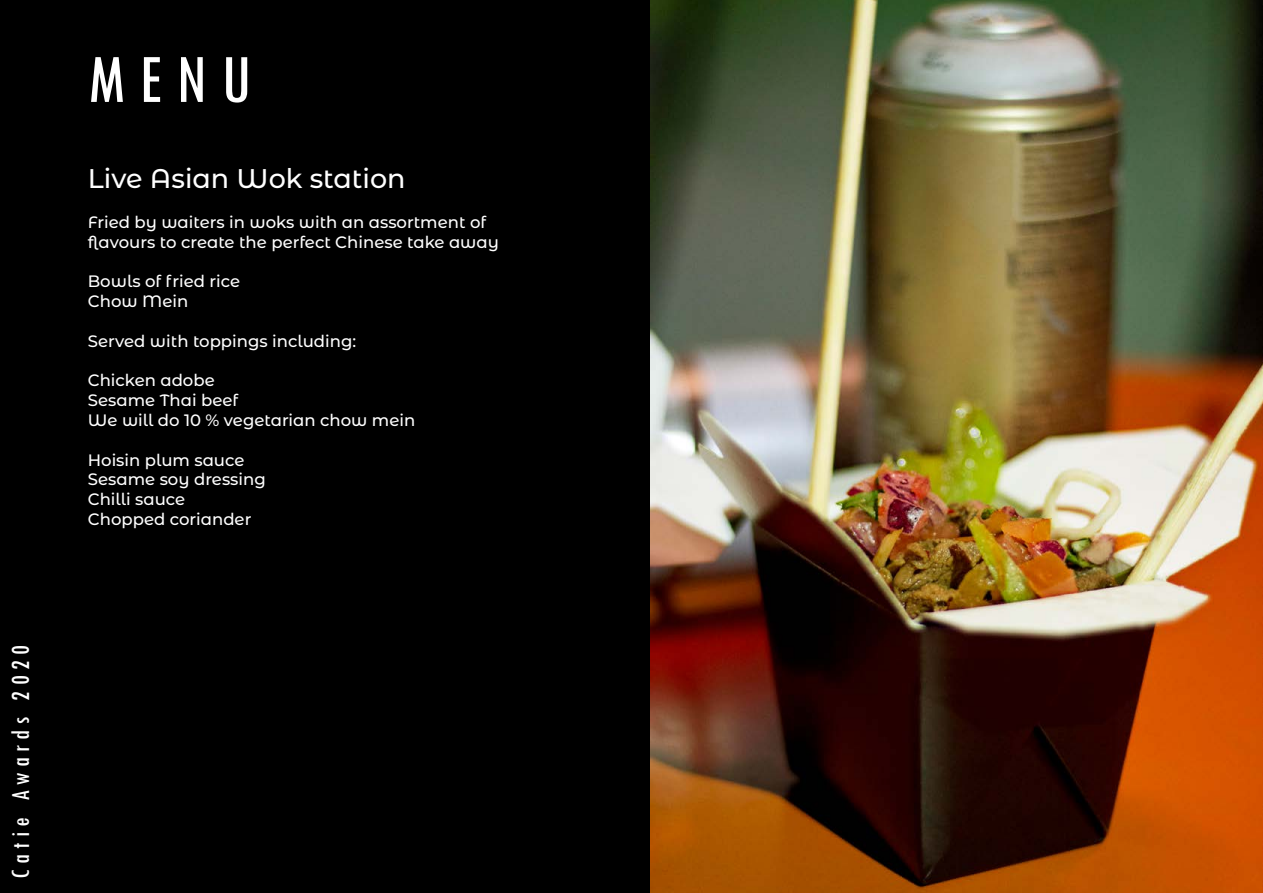
<style>
.page{position:relative;width:1263px;height:893px;background:#000}
.page>*{position:absolute;margin:0;border:0;box-sizing:border-box;transform-origin:0 0}
.t1{font:condensed 72px "Tw Cen";color:#fff}
.t2{font:500 27px "Montserrat Alternates";color:#fff}
.t3{font:condensed 27px "Tw Cen";letter-spacing:.2em;color:#fff}
.t4{font:500 16.5px/19.8px "Montserrat Alternates";color:#fff}
</style>
<div class="page">
<img style="left:650px;top:0;width:613px;height:893px">
<h2 class="t3" style="left:4px;top:879px;width:236px;rotate:-90deg">Catie Awards 2020</h2>
<h1 class="t1" style="left:88px;top:36px;width:165px">MENU</h1>
<h2 class="t2" style="left:88px;top:160px;width:319px">Live Asian Wok station</h2>
<p class="t4" style="left:88px;top:212px;width:413px">Fried by waiters in woks with an assortment of flavours to create the perfect Chinese take away</p>
<p class="t4" style="left:88px;top:271px;width:154px">Bowls of fried rice<br>Chow Mein</p>
<p class="t4" style="left:88px;top:330px;width:270px">Served with toppings including:</p>
<p class="t4" style="left:88px;top:370px;width:329px">Chicken adobe<br>Sesame Thai beef<br>We will do 10 % vegetarian chow mein</p>
<p class="t4" style="left:88px;top:449px;width:179px">Hoisin plum sauce<br>Sesame soy dressing<br>Chilli sauce<br>Chopped coriander</p>
</div>
